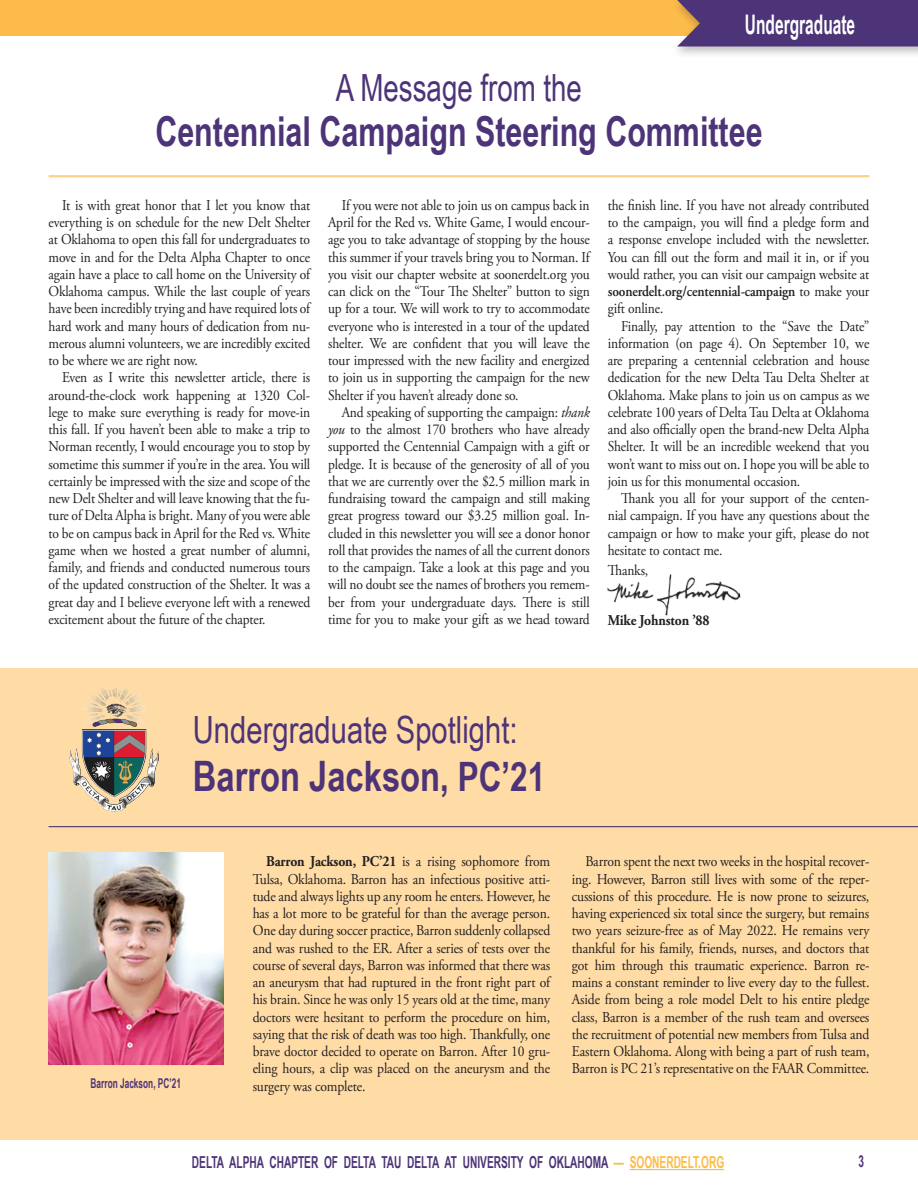
<style>
.page{position:relative;width:918px;height:1188px;background:#fff}
.page>*{position:absolute;margin:0;border:0;box-sizing:border-box;transform-origin:0 0}
.Headers{font:700 42px "Arial Narrow";color:#4d3378;scale:.95 1}
.Headers-2{font:700 41.25px "Arial Narrow";color:#4d3378;scale:.9 1}
.Headers-3{font:37.5px "Arial Narrow";color:#4d3378;scale:.95 1}
.Headers-4{font:37.5px "Arial Narrow";color:#4d3378;scale:.9 1}
.Headers-5{font:700 27px "Arial Narrow";color:#fff;scale:.7 1}
.t1{font:700 16.5px "Arial Narrow";color:#4d3378;scale:.75 1}
.Body{font:15px/17.2px "Adobe Garamond Pro";letter-spacing:-.01em;color:#231f20;text-align:justify;scale:.9 1}
.Body-2{font:15px/17.2px "Adobe Garamond Pro";letter-spacing:-.01em;color:#231f20;text-align:justify;scale:.91 1}
.Body-3{font:700 15px "Adobe Garamond Pro";letter-spacing:-.01em;color:#231f20;scale:.91 1}
.Captions{font:700 13.5px "Arial Narrow";color:#4d3378;scale:.75 1}
.s1{font-style:italic}
.s2{font-weight:600}
.s3{font-size:40.5px}
.s4{font-weight:700}
.s5{color:#fdbc4a}
</style>
<div class="page">
<div style="left:0;top:0;width:918px;height:36px;background:#fdbc4a"></div>
<div style="left:671px;top:0;width:247px;height:59px;background:#231f20;opacity:.28"></div>
<div style="left:677px;top:0;width:241px;height:46px;background:#4d3378"></div>
<hr style="left:630px;top:1169px;width:94px;height:1px;background:#fdbc4a">
<div style="left:0;top:668px;width:918px;height:471px;background:#ffdca6"></div>
<hr style="left:49px;top:175px;width:820px;height:2px;background:#ffd188">
<hr style="left:49px;top:826px;width:869px;height:1px;background:#4d3378">
<img style="left:49px;top:853px;width:174px;height:211px">
<img style="left:82px;top:687px;width:50px;height:110px">
<img style="left:607px;top:574px;width:134px;height:41px">
<p class="Headers-5" style="left:745px;top:4px;width:159px">Undergraduate</p>
<p class="Headers-4" style="left:336px;top:61px;width:275px">A Message from the</p>
<p class="Headers-2" style="left:155px;top:101px;width:676px">Centennial Campaign Steering Committee</p>
<p class="Body" style="left:49px;top:197px;width:292px;text-indent:14px">It is with great honor that I let you know that everything is on schedule for the new Delt Shelter at Oklahoma to open this fall for undergraduates to move in and for the Delta Alpha Chapter to once again have a place to call home on the University of Oklahoma campus. While the last couple of years have been incredibly trying and have required lots of hard work and many hours of dedication from nu&shy;merous alumni volunteers, we are incredibly excited to be where we are right now.</p>
<p class="Body" style="left:49px;top:370px;width:292px;text-indent:14px">Even as I write this newsletter article, there is around-the-clock work happening at 1320 Col&shy;lege to make sure everything is ready for move-in this fall. If you haven’t been able to make a trip to Norman recently, I would encourage you to stop by sometime this summer if you’re in the area. You will certainly be impressed with the size and scope of the new Delt Shelter and will leave knowing that the fu&shy;ture of Delta Alpha is bright. Many of you were able to be on campus back in April for the Red vs. White game when we hosted a great number of alumni, family, and friends and conducted numerous tours of the updated construction of the Shelter. It was a great day and I believe everyone left with a renewed excitement about the future of the chapter.</p>
<p class="Body" style="left:328px;top:197px;width:292px;text-indent:14px">If you were not able to join us on campus back in April for the Red vs. White Game, I would encour&shy;age you to take advantage of stopping by the house this summer if your travels bring you to Norman. If you visit our chapter website at soonerdelt.org you can click on the “Tour The Shelter” button to sign up for a tour. We will work to try to accommodate everyone who is interested in a tour of the updated shelter. We are confident that you will leave the tour impressed with the new facility and energized to join us in supporting the campaign for the new Shelter if you haven’t already done so.</p>
<p class="Body" style="left:328px;top:404px;width:292px;text-indent:14px">And speaking of supporting the campaign: <span class="s1">thank you</span> to the almost 170 brothers who have already supported the Centennial Campaign with a gift or pledge. It is because of the generosity of all of you that we are currently over the $2.5 million mark in fundraising toward the campaign and still making great progress toward our $3.25 million goal. In&shy;cluded in this newsletter you will see a donor honor roll that provides the names of all the current donors to the campaign. Take a look at this page and you will no doubt see the names of brothers you remem&shy;ber from your undergraduate days. There is still time for you to make your gift as we head toward</p>
<p class="Body" style="left:608px;top:197px;width:292px">the finish line. If you have not already contributed to the campaign, you will find a pledge form and a response envelope included with the newsletter.<br>You can fill out the form and mail it in, or if you would rather, you can visit our campaign website at <span class="s2">soonerdelt.org/centennial-campaign</span> to make your gift online.</p>
<p class="Body" style="left:608px;top:318px;width:292px;text-indent:14px">Finally, pay attention to the “Save the Date” information (on page 4). On September 10, we are preparing a centennial celebration and house dedication for the new Delta Tau Delta Shelter at Oklahoma. Make plans to join us on campus as we celebrate 100 years of Delta Tau Delta at Oklahoma and also officially open the brand-new Delta Alpha Shelter. It will be an incredible weekend that you won’t want to miss out on. I hope you will be able to join us for this monumental occasion.</p>
<p class="Body" style="left:608px;top:490px;width:292px;text-indent:14px">Thank you all for your support of the centen&shy;nial campaign. If you have any questions about the campaign or how to make your gift, please do not hesitate to contact me.</p>
<p class="Body" style="left:608px;top:563px;width:46px">Thanks,</p>
<p class="Body-3" style="left:608px;top:612px;width:113px">Mike Johnston ’88</p>
<p class="Headers-3" style="left:193px;top:703px;width:343px">Undergraduate Spotlight:</p>
<p class="Headers" style="left:193px;top:745px;width:373px">Barron Jackson<span class="s3">, PC’21</span></p>
<p class="Captions" style="left:91px;top:1073px;width:122px">Barron Jackson, PC’21</p>
<p class="Body-2" style="left:253px;top:854px;width:329px;text-indent:14px"><span class="s4">Barron Jackson, PC’21</span> is a rising sophomore from Tulsa, Oklahoma. Barron has an infectious positive atti&shy;tude and always lights up any room he enters. However, he has a lot more to be grateful for than the average person.<br>One day during soccer practice, Barron suddenly collapsed and was rushed to the ER. After a series of tests over the course of several days, Barron was informed that there was an aneurysm that had ruptured in the front right part of his brain. Since he was only 15 years old at the time, many doctors were hesitant to perform the procedure on him, saying that the risk of death was too high. Thankfully, one brave doctor decided to operate on Barron. After 10 gru&shy;eling hours, a clip was placed on the aneurysm and the surgery was complete.</p>
<p class="Body-2" style="left:572px;top:854px;width:329px;text-indent:14px">Barron spent the next two weeks in the hospital recover&shy;ing. However, Barron still lives with some of the reper&shy;cussions of this procedure. He is now prone to seizures, having experienced six total since the surgery, but remains two years seizure-free as of May 2022. He remains very thankful for his family, friends, nurses, and doctors that got him through this traumatic experience. Barron re&shy;mains a constant reminder to live every day to the fullest.<br>Aside from being a role model Delt to his entire pledge class, Barron is a member of the rush team and oversees the recruitment of potential new members from Tulsa and Eastern Oklahoma. Along with being a part of rush team, Barron is PC 21’s representative on the FAAR Committee.</p>
<p class="t1" style="left:192px;top:1150px;width:711px">DELTA ALPHA CHAPTER OF DELTA TAU DELTA AT UNIVERSITY OF OKLAHOMA <span class="s5">— SOONERDELT.ORG</span></p>
<p class="t1" style="left:858px;top:1149px;width:9px">3</p>
</div>
